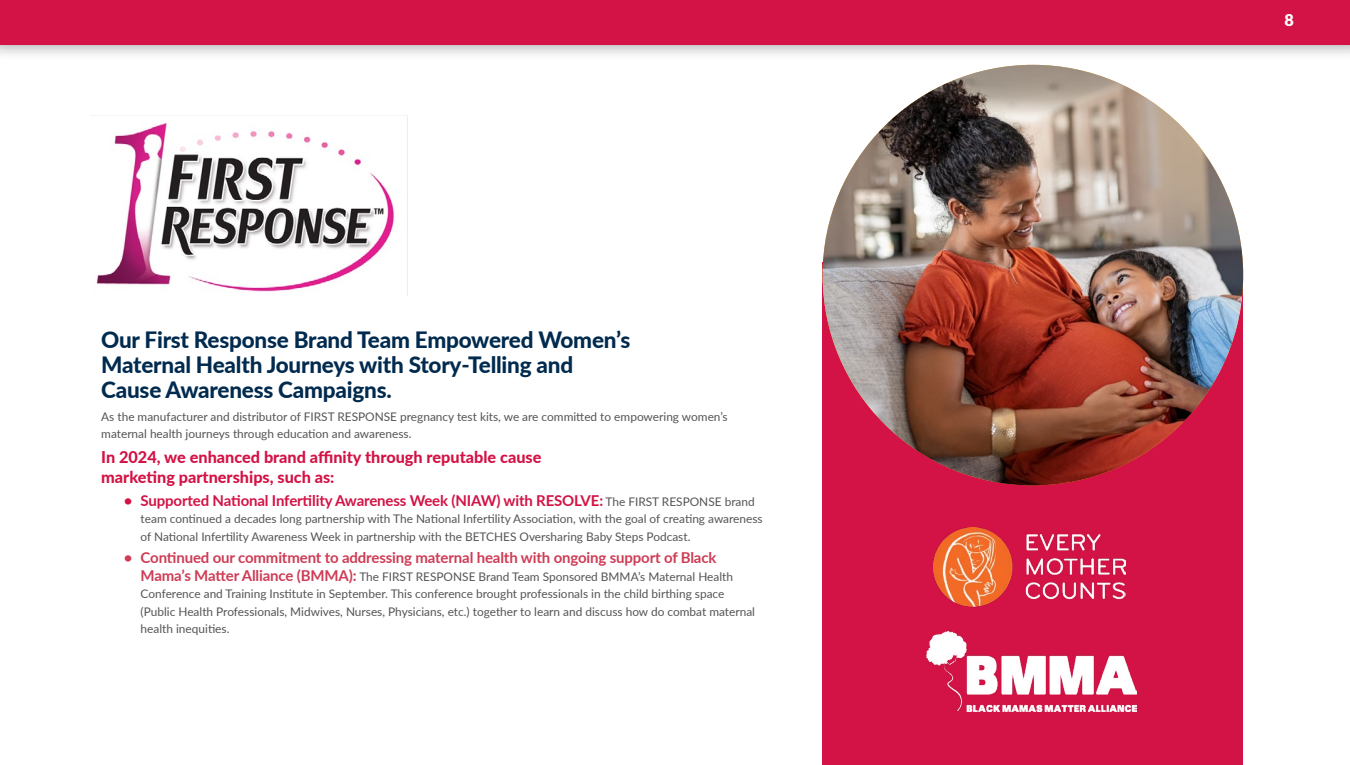
<style>
.page{position:relative;width:1350px;height:765px;background:#fff}
.page>*{position:absolute;margin:0;border:0;box-sizing:border-box;transform-origin:0 0}
.t1{font:800 22.5px/25px "Lato";letter-spacing:-.01em;color:#002a4e}
.t2{font:800 16.25px/20px "Lato";color:#d31245}
.t3{font:900 16.25px "Lato";color:#fff}
.t4{font:700 15px "Lato";letter-spacing:-.01em;color:#d31245}
.t5{font:700 15px "Lato";letter-spacing:-.01em;color:#ce3c56}
.t6{font:11.88px/17.5px "Lato";color:#545456}
.s1{font-weight:400;font-size:11.88px;color:#545456}
.s2{font-weight:700;font-size:15px;color:#ce3c56}
</style>
<div class="page">
<div style="left:0;top:0;width:1350px;height:61px;background:#000;opacity:.62"></div>
<div style="left:0;top:0;width:1350px;height:45px;background:#d31245"></div>
<img style="left:92px;top:115px;width:316px;height:181px">
<div style="left:823px;top:262px;width:420px;height:503px;background:#d31245"></div>
<img style="left:823px;top:65px;width:420px;height:420px;border-radius:210px">
<img style="left:934px;top:527px;width:191px;height:81px">
<img style="left:927px;top:631px;width:209px;height:80px">
<h1 class="t1" style="left:101px;top:327px;width:531px">Our First Response Brand Team Empowered Women’s<br>Maternal Health Journeys with Story-Telling and<br>Cause Awareness Campaigns.</h1>
<p class="t6" style="left:101px;top:407px;width:628px">As the manufacturer and distributor of FIRST RESPONSE pregnancy test kits, we are committed to empowering women’s maternal health journeys through education and awareness.</p>
<h2 class="t2" style="left:101px;top:447px;width:442px">In 2024, we enhanced brand affinity through reputable cause marketing partnerships, such as:</h2>
<p class="t4" style="left:124px;top:489px;width:633px">• Supported National Infertility Awareness Week (NIAW) with RESOLVE: <span class="s1">The FIRST RESPONSE brand</span></p>
<p class="t6" style="left:141px;top:510px;width:624px">team continued a decades long partnership with The National Infertility Association, with the goal of creating awareness of National Infertility Awareness Week in partnership with the BETCHES Oversharing Baby Steps Podcast.</p>
<p class="t5" style="left:124px;top:547px;width:594px">• Continued our commitment to addressing maternal health with ongoing support of Black</p>
<p class="t6" style="left:141px;top:567px;width:616px"><span class="s2">Mama’s Matter Alliance (BMMA):</span> The FIRST RESPONSE Brand Team Sponsored BMMA’s Maternal Health Conference and Training Institute in September. This conference brought professionals in the child birthing space (Public Health Professionals, Midwives, Nurses, Physicians, etc.) together to learn and discuss how do combat maternal health inequities.</p>
<h2 class="t3" style="left:1284px;top:10px;width:11px">8</h2>
</div>
